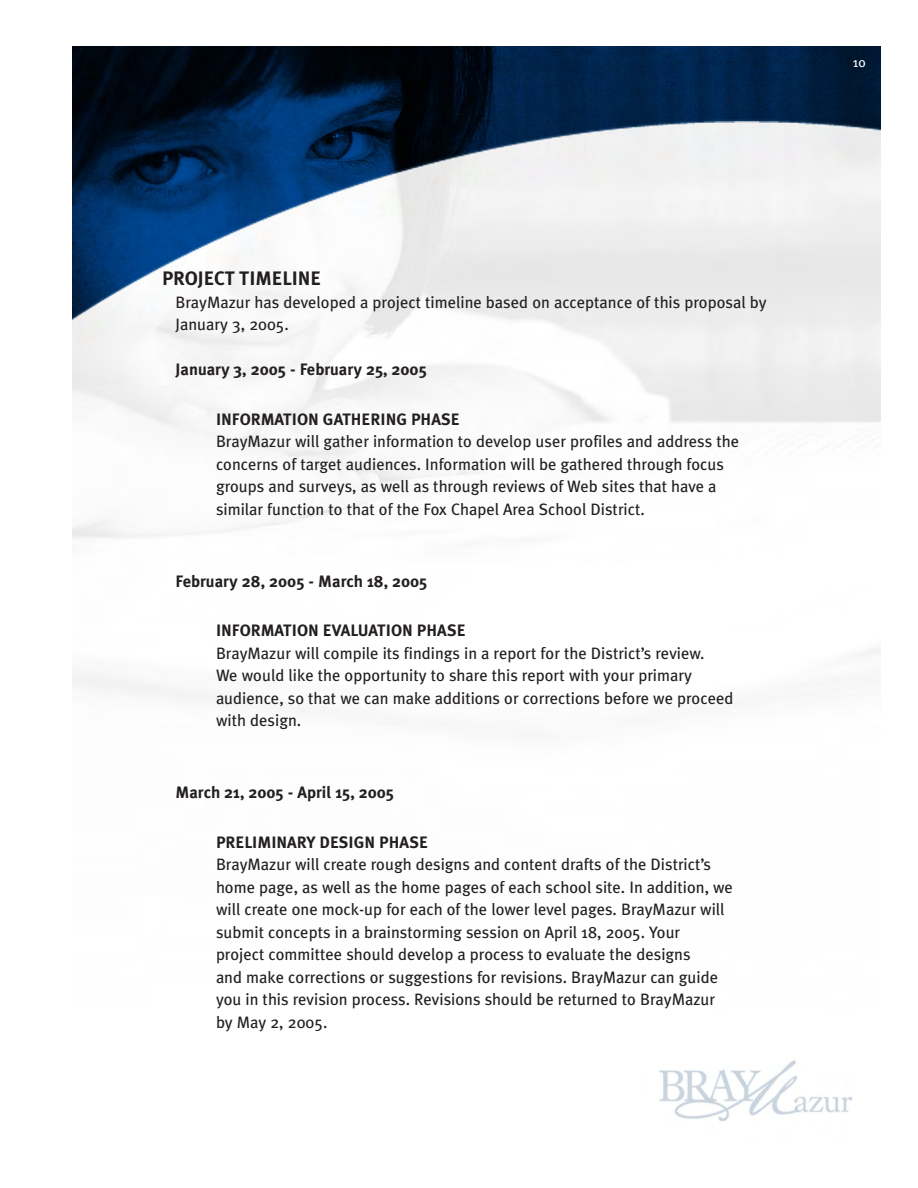
<style>
.page{position:relative;width:918px;height:1188px;background:#fff}
.page>*{position:absolute;margin:0;border:0;box-sizing:border-box;transform-origin:0 0}
.t1{font:700 19.5px "Meta Plus";color:#231f20}
.t2{font:16.5px/22.5px "Meta Plus";color:#231f20}
.t3{font:700 16.5px "Meta Plus";color:#231f20}
.t4{font:13.5px "Meta Plus";color:#fff}
</style>
<div class="page">
<img style="left:73px;top:47px;width:807px;height:1075px">
<p class="t1" style="left:162px;top:267px;width:160px">PROJECT TIMELINE</p>
<p class="t2" style="left:176px;top:291px;width:593px">BrayMazur has developed a project timeline based on acceptance of this proposal by<br>January 3, 2005.</p>
<p class="t3" style="left:176px;top:360px;width:253px">January 3, 2005 - February 25, 2005</p>
<p class="t3" style="left:216px;top:409px;width:245px">INFORMATION GATHERING PHASE</p>
<p class="t2" style="left:216px;top:430px;width:525px">BrayMazur will gather information to develop user profiles and address the concerns of target audiences. Information will be gathered through focus groups and surveys, as well as through reviews of Web sites that have a similar function to that of the Fox Chapel Area School District.</p>
<p class="t3" style="left:175px;top:572px;width:253px">February 28, 2005 - March 18, 2005</p>
<p class="t3" style="left:216px;top:621px;width:251px">INFORMATION EVALUATION PHASE</p>
<p class="t2" style="left:216px;top:642px;width:519px">BrayMazur will compile its findings in a report for the District’s review.<br>We would like the opportunity to share this report with your primary audience, so that we can make additions or corrections before we proceed with design.</p>
<p class="t3" style="left:175px;top:783px;width:220px">March 21, 2005 - April 15, 2005</p>
<p class="t3" style="left:216px;top:833px;width:213px">PRELIMINARY DESIGN PHASE</p>
<p class="t2" style="left:216px;top:853px;width:519px">BrayMazur will create rough designs and content drafts of the District’s home page, as well as the home pages of each school site. In addition, we will create one mock-up for each of the lower level pages. BrayMazur will submit concepts in a brainstorming session on April 18, 2005. Your<br>project committee should develop a process to evaluate the designs<br>and make corrections or suggestions for revisions. BrayMazur can guide you in this revision process. Revisions should be returned to BrayMazur by May 2, 2005.</p>
<p class="t4" style="left:853px;top:54px;width:14px">10</p>
</div>
